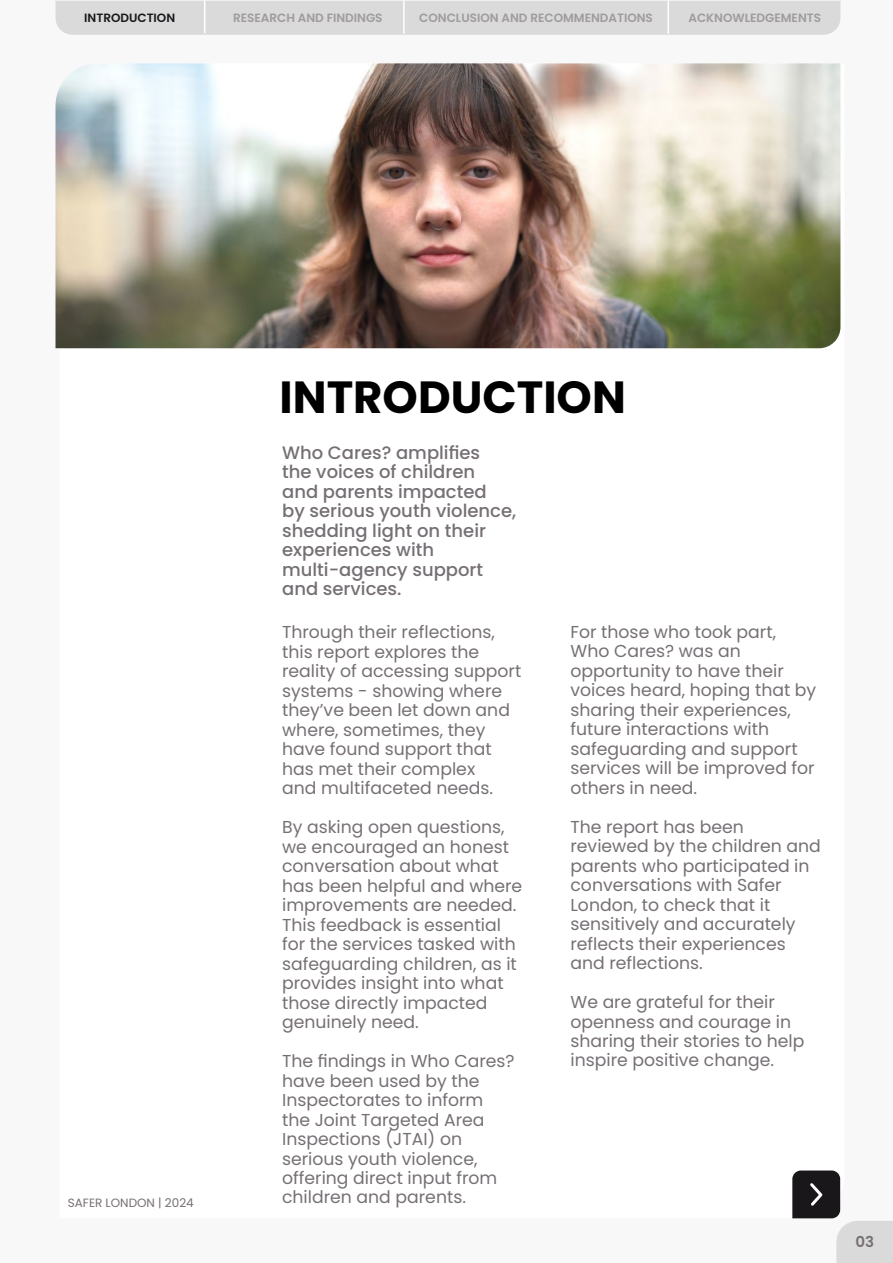
<style>
.page{position:relative;width:893px;height:1263px;background:#fff}
.page>*{position:absolute;margin:0;border:0;box-sizing:border-box;transform-origin:0 0}
.t1{font:700 45px "Poppins";color:#000}
.t2{font:500 18px/19.5px "Poppins";color:#767075}
.t3{font:17.25px/19.5px "Poppins";color:#767075}
.t4{font:600 15px "Poppins";color:#767075}
.t5{font:600 12px "Poppins";color:#9f9b9e}
.t6{font:12px "Poppins";color:#767075}
.t7{font:600 12px "Poppins";color:#1a171b}
</style>
<div class="page">
<svg style="left:792px;top:1170px;width:101px;height:93px"></svg>
<img style="left:56px;top:63px;width:784px;height:285px">
<div style="left:56px;top:1px;width:784px;height:34px;background:#dadada"></div>
<hr style="left:204px;top:0;width:1px;height:33px;background:#fff">
<hr style="left:403px;top:1px;width:2px;height:33px;background:#fff">
<hr style="left:667px;top:1px;width:2px;height:33px;background:#fff">
<p class="t7" style="left:84px;top:11px;width:92px">INTRODUCTION</p>
<p class="t5" style="left:233px;top:11px;width:151px">RESEARCH AND FINDINGS</p>
<p class="t5" style="left:419px;top:11px;width:235px">CONCLUSION AND RECOMMENDATIONS</p>
<p class="t5" style="left:688px;top:11px;width:134px">ACKNOWLEDGEMENTS</p>
<p class="t6" style="left:68px;top:1196px;width:128px">SAFER LONDON | 2024</p>
<h1 class="t1" style="left:280px;top:371px;width:348px">INTRODUCTION</h1>
<p class="t2" style="left:282px;top:443px;width:236px">Who Cares? amplifies<br>the voices of children<br>and parents impacted<br>by serious youth violence, shedding light on their experiences with multi-agency support and services.</p>
<p class="t3" style="left:282px;top:622px;width:241px">Through their reflections, this report explores the reality of accessing support systems - showing where they’ve been let down and where, sometimes, they have found support that has met their complex<br>and multifaceted needs.</p>
<p class="t3" style="left:282px;top:817px;width:242px">By asking open questions, we encouraged an honest conversation about what has been helpful and where improvements are needed.<br>This feedback is essential for the services tasked with safeguarding children, as it provides insight into what those directly impacted genuinely need.</p>
<p class="t3" style="left:282px;top:1051px;width:234px">The findings in Who Cares? have been used by the<br>Inspectorates to inform the Joint Targeted Area<br>Inspections (JTAI) on serious youth violence, offering direct input from children and parents.</p>
<p class="t3" style="left:570px;top:622px;width:247px">For those who took part,<br>Who Cares? was an opportunity to have their voices heard, hoping that by sharing their experiences, future interactions with safeguarding and support services will be improved for others in need.</p>
<p class="t3" style="left:570px;top:817px;width:252px">The report has been reviewed by the children and parents who participated in conversations with Safer<br>London, to check that it sensitively and accurately reflects their experiences and reflections.</p>
<p class="t3" style="left:570px;top:992px;width:235px">We are grateful for their openness and courage in sharing their stories to help inspire positive change.</p>
<p class="t4" style="left:855px;top:1233px;width:20px">03</p>
</div>
